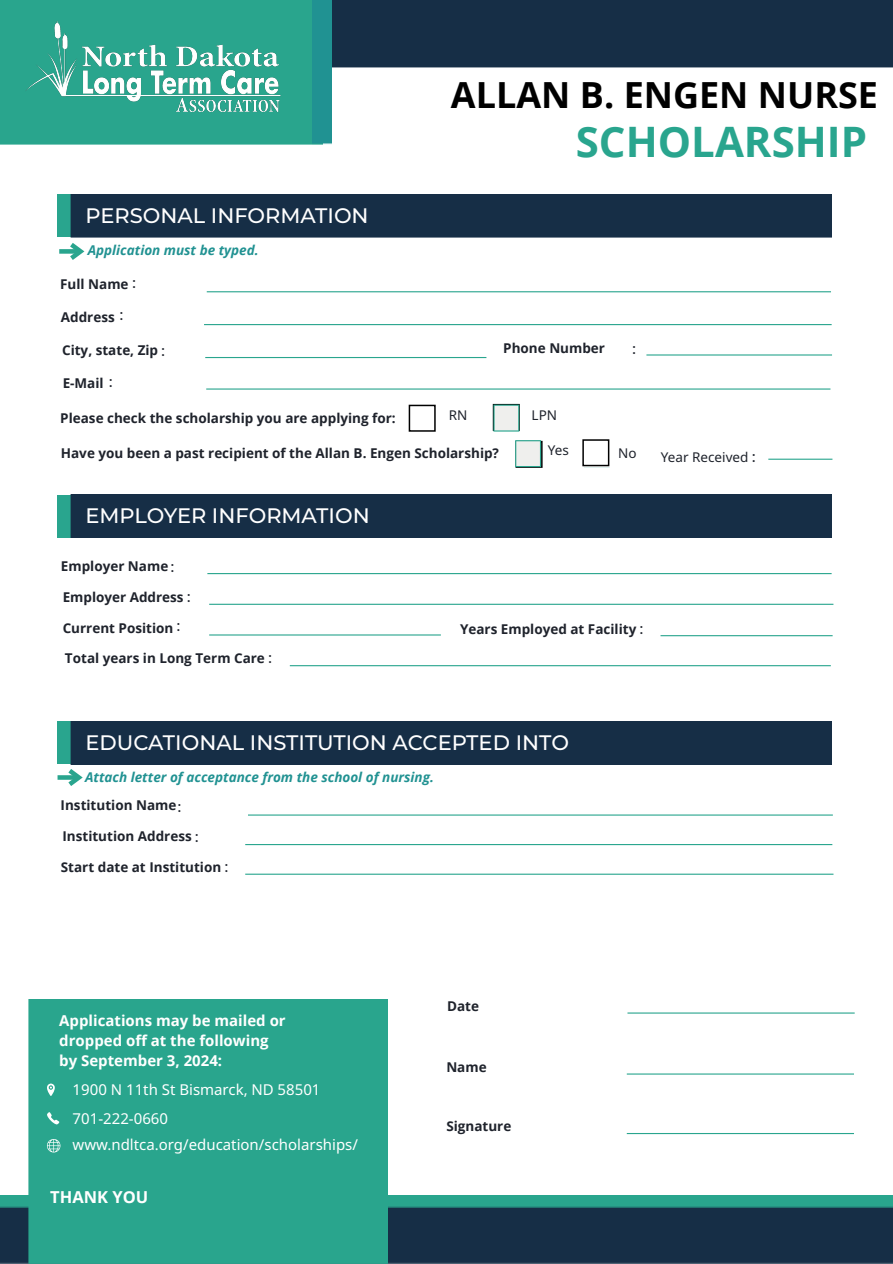
<style>
.page{position:relative;width:893px;height:1264px;background:#fff}
.page>*{position:absolute;margin:0;border:0;box-sizing:border-box;transform-origin:0 0}
.t1{font:700 42px "Open Sans";color:#29a58e}
.t2{font:700 36px "Open Sans";color:#000}
.t3{font:500 21px "Montserrat";color:#fff}
.t4{font:700 16.5px "Open Sans";color:#fff}
.t5{font:15px "Noto Sans Khmer";color:#fff}
.t6{font:700 15px/20.1px "Open Sans";color:#fff}
.t7{font:500 15px "Montserrat";color:#1f232c}
.t8{font:700 13.5px "Open Sans";color:#1f232c}
.t9{font:italic 700 13.5px/28.5px "Open Sans";color:#219292}
.t10{font:13.5px "Noto Sans Khmer";color:#1f232c}
.s1{font-family:"Montserrat";font-weight:500;font-size:15px}
.s2{font-style:normal;color:#1f232c}
.s3{font-family:"Montserrat";font-weight:500;font-style:normal;font-size:15px;color:#1f232c}
</style>
<div class="page">
<img style="left:0;top:144px;width:855px;height:1051px">
<div style="left:332px;top:0;width:560px;height:68px;background:#162e46"></div>
<div style="left:58px;top:721px;width:16px;height:43px;background:#29a58e"></div>
<div style="left:70px;top:721px;width:761px;height:43px;background:#162e46"></div>
<div style="left:0;top:0;width:312px;height:144px;background:#29a58d"></div>
<img style="left:26px;top:22px;width:255px;height:91px">
<div style="left:312px;top:0;width:20px;height:144px;background:#209292"></div>
<img style="left:0;top:1195px;width:892px;height:67px">
<div style="left:29px;top:999px;width:358px;height:263px;background:#29a58d"></div>
<svg style="left:47px;top:1083px;width:8px;height:12px"></svg>
<svg style="left:47px;top:1138px;width:13px;height:14px"></svg>
<svg style="left:47px;top:1112px;width:12px;height:12px"></svg>
<hr style="left:206px;top:388px;width:624px;height:1px;background:#29a58e">
<hr style="left:646px;top:354px;width:186px;height:1px;background:#29a58e">
<hr style="left:204px;top:324px;width:627px;height:1px;background:#29a58e">
<div style="left:58px;top:194px;width:23px;height:43px;background:#29a58e"></div>
<div style="left:70px;top:194px;width:761px;height:43px;background:#162e46"></div>
<div style="left:58px;top:495px;width:16px;height:42px;background:#29a58e"></div>
<div style="left:70px;top:494px;width:761px;height:43px;background:#162e46"></div>
<hr style="left:207px;top:291px;width:623px;height:1px;background:#29a58e">
<hr style="left:205px;top:357px;width:281px;height:1px;background:#29a58e">
<hr style="left:207px;top:573px;width:624px;height:1px;background:#29a58e">
<hr style="left:209px;top:603px;width:624px;height:2px;background:#29a58e">
<hr style="left:209px;top:634px;width:232px;height:1px;background:#29a58e">
<hr style="left:660px;top:635px;width:172px;height:1px;background:#29a58e">
<hr style="left:290px;top:665px;width:540px;height:1px;background:#29a58e">
<hr style="left:411px;top:404px;width:23px;height:2px;background:#29a58e">
<svg style="left:584px;top:466px;width:25px;height:1px"></svg>
<hr style="left:768px;top:458px;width:64px;height:2px;background:#29a58e">
<svg style="left:58px;top:775px;width:5px;height:4px"></svg>
<svg style="left:63px;top:764px;width:24px;height:26px"></svg>
<hr style="left:248px;top:814px;width:584px;height:1px;background:#29a58e">
<hr style="left:245px;top:844px;width:587px;height:1px;background:#29a58e">
<hr style="left:245px;top:873px;width:588px;height:1px;background:#29a58e">
<hr style="left:627px;top:1012px;width:227px;height:1px;background:#29a58e">
<hr style="left:626px;top:1073px;width:227px;height:1px;background:#29a58e">
<hr style="left:626px;top:1132px;width:227px;height:2px;background:#29a58e">
<div style="left:59px;top:249px;width:22px;height:5px;background:#29a58e"></div>
<svg style="left:65px;top:238px;width:23px;height:26px"></svg>
<div style="left:515px;top:441px;width:27px;height:27px;border:2px solid #000"></div>
<div style="left:408px;top:405px;width:27px;height:27px;background:#fff"></div>
<div style="left:408px;top:405px;width:27px;height:27px;border:2px solid #000"></div>
<svg style="left:493px;top:404px;width:26px;height:27px"></svg>
<hr style="left:494px;top:404px;width:24px;height:2px;background:#29a58e">
<svg style="left:515px;top:440px;width:26px;height:27px"></svg>
<div style="left:582px;top:439px;width:27px;height:27px;background:#fff"></div>
<div style="left:582px;top:439px;width:27px;height:27px;border:2px solid #000"></div>
<h3 class="t3" style="left:85px;top:201px;width:285px">PERSONAL INFORMATION</h3>
<p class="t9" style="left:88px;top:235px;width:172px">Application must be typed.</p>
<p class="t8" style="left:60px;top:275px;width:70px">Full Name</p>
<p class="t7" style="left:132px;top:272px;width:5px">:</p>
<p class="t8" style="left:61px;top:308px;width:55px">Address</p>
<p class="t7" style="left:120px;top:304px;width:5px">:</p>
<p class="t8" style="left:62px;top:341px;width:104px">City, state, Zip <span class="s1">:</span></p>
<p class="t8" style="left:63px;top:373px;width:42px">E-Mail</p>
<p class="t7" style="left:109px;top:371px;width:5px">:</p>
<h2 class="t2" style="left:451px;top:70px;width:428px">ALLAN B. ENGEN NURSE</h2>
<h1 class="t1" style="left:575px;top:112px;width:293px">SCHOLARSHIP</h1>
<p class="t8" style="left:503px;top:338px;width:103px">Phone Number</p>
<p class="t7" style="left:632px;top:338px;width:5px">:</p>
<p class="t8" style="left:60px;top:409px;width:337px">Please check the scholarship you are applying for:</p>
<p class="t10" style="left:448px;top:408px;width:20px">RN</p>
<p class="t8" style="left:61px;top:443px;width:439px">Have you been a past recipient of the Allan B. Engen Scholarship?</p>
<p class="t10" style="left:618px;top:445px;width:20px">No</p>
<p class="t10" style="left:661px;top:449px;width:96px">Year Received <span class="s1">:</span></p>
<p class="t10" style="left:531px;top:408px;width:27px">LPN</p>
<p class="t10" style="left:548px;top:443px;width:23px">Yes</p>
<h3 class="t3" style="left:85px;top:501px;width:286px">EMPLOYER INFORMATION</h3>
<p class="t8" style="left:61px;top:557px;width:115px">Employer Name <span class="s1">:</span></p>
<p class="t8" style="left:63px;top:587px;width:129px">Employer Address <span class="s1">:</span></p>
<p class="t8" style="left:63px;top:618px;width:119px">Current Position <span class="s1">:</span></p>
<p class="t8" style="left:460px;top:620px;width:185px">Years Employed at Facility <span class="s1">:</span></p>
<p class="t8" style="left:65px;top:649px;width:208px">Total years in Long Term Care <span class="s1">:</span></p>
<h3 class="t3" style="left:85px;top:727px;width:485px">EDUCATIONAL INSTITUTION ACCEPTED INTO</h3>
<p class="t9" style="left:61px;top:762px;width:375px;text-indent:24px">Attach letter of acceptance from the school of nursing.<br><span class="s2">Institution Name</span> <span class="s3">:</span></p>
<p class="t8" style="left:62px;top:826px;width:138px">Institution Address <span class="s1">:</span></p>
<p class="t8" style="left:61px;top:857px;width:169px">Start date at Institution <span class="s1">:</span></p>
<p class="t6" style="left:59px;top:1010px;width:228px">Applications may be mailed or dropped off at the following by September 3, 2024:</p>
<p class="t5" style="left:73px;top:1081px;width:249px">1900 N 11th St Bismarck, ND 58501</p>
<p class="t5" style="left:73px;top:1109px;width:97px">701-222-0660</p>
<p class="t5" style="left:73px;top:1136px;width:287px">www.ndltca.org/education/scholarships/</p>
<p class="t4" style="left:50px;top:1184px;width:100px">THANK YOU</p>
<p class="t8" style="left:447px;top:996px;width:33px">Date</p>
<p class="t8" style="left:446px;top:1057px;width:42px">Name</p>
<p class="t8" style="left:446px;top:1116px;width:66px">Signature</p>
</div>
